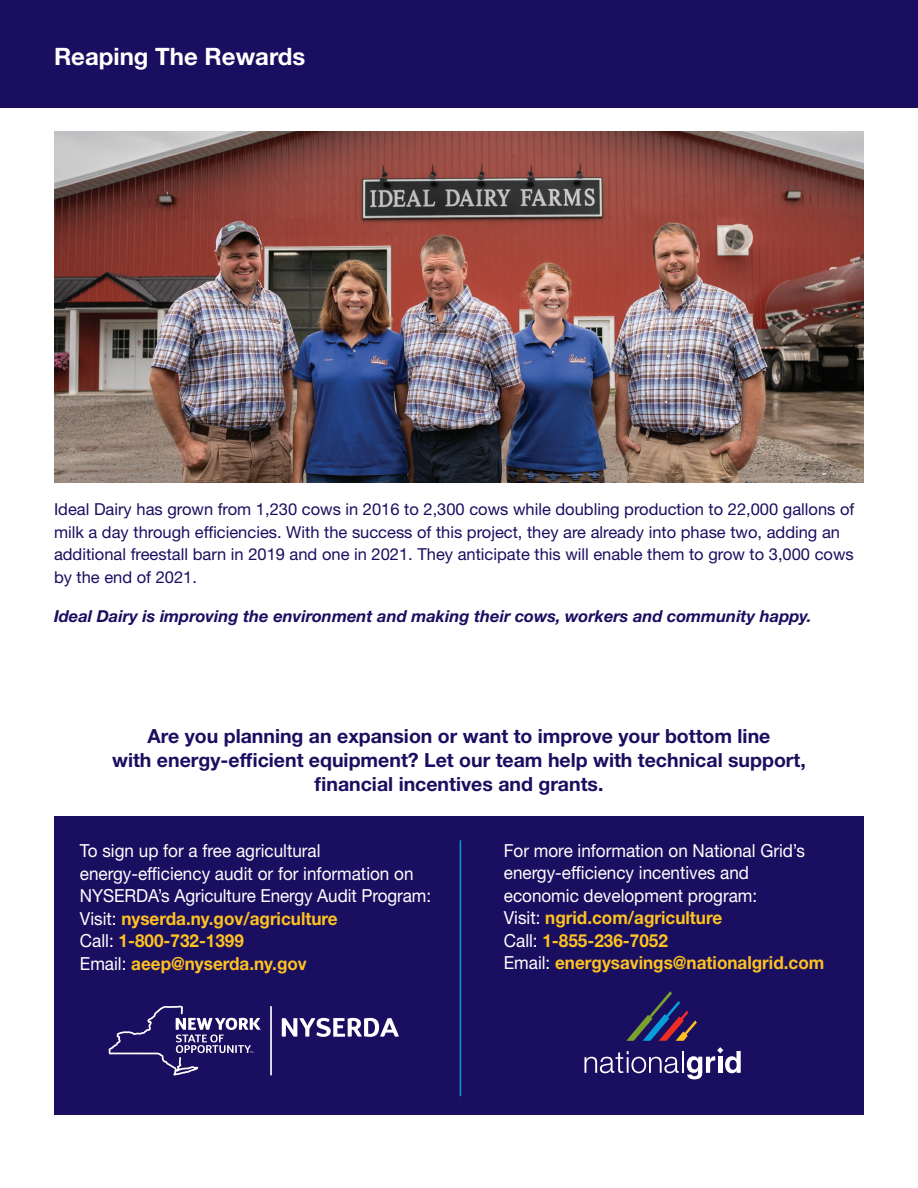
<style>
.page{position:relative;width:918px;height:1188px;background:#fff}
.page>*{position:absolute;margin:0;border:0;box-sizing:border-box;transform-origin:0 0}
.t1{font:700 24px "Helvetica Neue LT Std";color:#fff}
.t2{font:700 19.5px "Helvetica Neue LT Std";color:#1a0e60}
.t3{font:18px/22.5px "Helvetica Neue LT Std";color:#fff;scale:.95 1}
.t4{font:700 18px "Helvetica Neue LT Std";color:#fec221;scale:.95 1}
.t5{font:16.5px/22.5px "Helvetica Neue LT Std";color:#1a0e60}
.t6{font:italic 700 16.5px "Helvetica Neue LT Std";color:#1a0e60}
.s1{font-weight:400;color:#fff}
</style>
<div class="page">
<div style="left:54px;top:816px;width:810px;height:299px;background:#1a0e60"></div>
<hr style="left:460px;top:840px;width:1px;height:256px;background:#069ddc">
<svg style="left:585px;top:1051px;width:94px;height:22px"></svg>
<hr style="left:682px;top:1051px;width:2px;height:22px;background:#fff">
<svg style="left:687px;top:1047px;width:54px;height:32px"></svg>
<svg style="left:626px;top:991px;width:71px;height:50px"></svg>
<svg style="left:282px;top:1018px;width:117px;height:19px"></svg>
<hr style="left:270px;top:1006px;width:2px;height:70px;background:#fff">
<svg style="left:109px;top:1006px;width:152px;height:70px"></svg>
<img style="left:54px;top:132px;width:810px;height:350px">
<div style="left:0;top:0;width:918px;height:108px;background:#1a0e60"></div>
<p class="t1" style="left:54px;top:41px;width:253px">Reaping The Rewards</p>
<p class="t5" style="left:54px;top:498px;width:802px">Ideal Dairy has grown from 1,230 cows in 2016 to 2,300 cows while doubling production to 22,000 gallons of milk a day through efficiencies. With the success of this project, they are already into phase two, adding an additional freestall barn in 2019 and one in 2021. They anticipate this will enable them to grow to 3,000 cows by the end of 2021.</p>
<p class="t6" style="left:54px;top:605px;width:759px">Ideal Dairy is improving the environment and making their cows, workers and community happy.</p>
<p class="t2" style="left:148px;top:724px;width:624px">Are you planning an expansion or want to improve your bottom line</p>
<p class="t2" style="left:112px;top:748px;width:695px">with energy-efficient equipment? Let our team help with technical support,</p>
<p class="t2" style="left:315px;top:772px;width:290px">financial incentives and grants.</p>
<p class="t3" style="left:80px;top:840px;width:255px">To sign up for a free agricultural</p>
<p class="t3" style="left:80px;top:862px;width:353px">energy-efficiency audit or for information on</p>
<p class="t3" style="left:80px;top:885px;width:371px">NYSERDA’s Agriculture Energy Audit Program:</p>
<p class="t4" style="left:80px;top:907px;width:273px"><span class="s1">Visit:</span> nyserda.ny.gov/agriculture</p>
<p class="t4" style="left:80px;top:930px;width:174px"><span class="s1">Call:</span> 1-800-732-1399</p>
<p class="t4" style="left:80px;top:952px;width:240px"><span class="s1">Email:</span> aeep@nyserda.ny.gov</p>
<p class="t3" style="left:504px;top:839px;width:319px">For more information on National Grid’s energy-efficiency incentives and</p>
<p class="t3" style="left:504px;top:884px;width:268px">economic development program:</p>
<p class="t4" style="left:504px;top:907px;width:231px"><span class="s1">Visit:</span> ngrid.com/agriculture</p>
<p class="t4" style="left:504px;top:929px;width:174px"><span class="s1">Call:</span> 1-855-236-7052</p>
<p class="t4" style="left:504px;top:952px;width:339px"><span class="s1">Email:</span> energysavings@nationalgrid.com</p>
</div>
